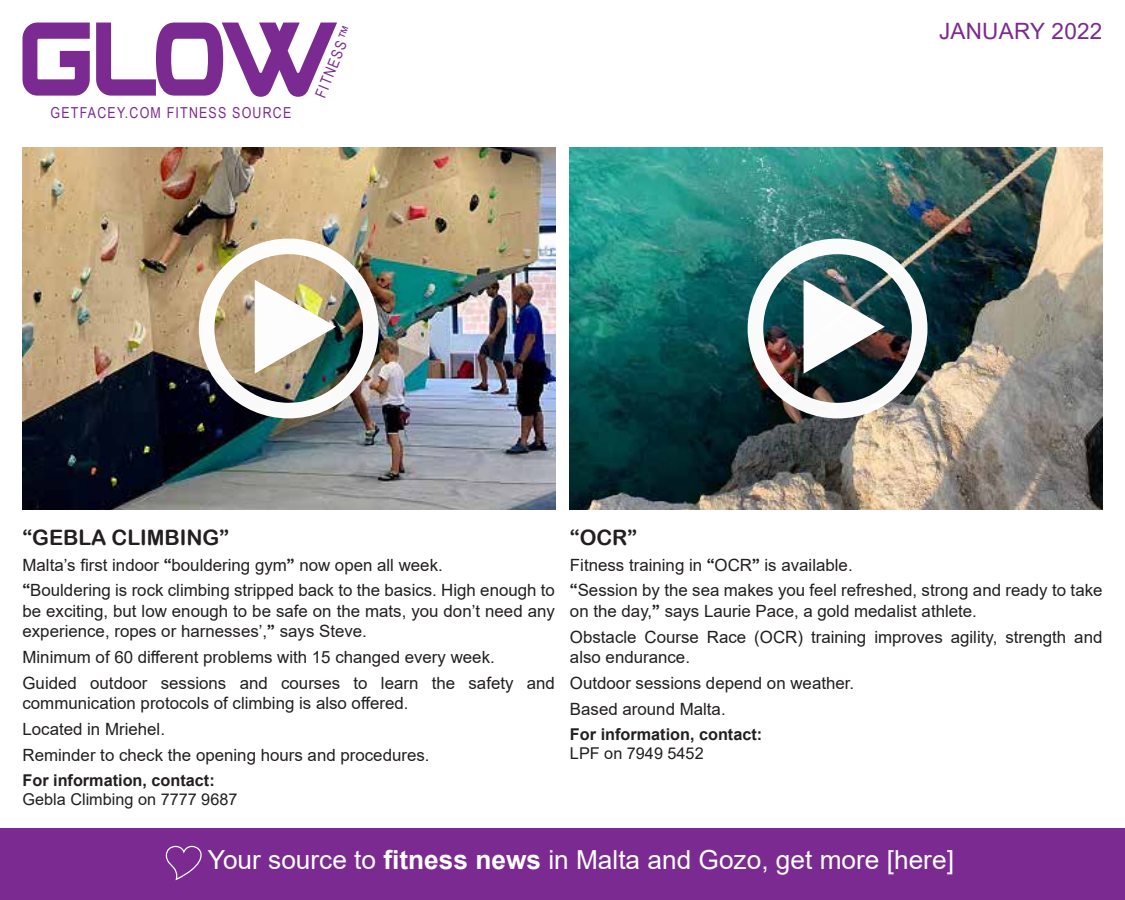
<style>
.page{position:relative;width:1125px;height:900px;background:#fff}
.page>*{position:absolute;margin:0;border:0;box-sizing:border-box;transform-origin:0 0}
.t1{font:26.25px "Arial";color:#fff}
.t2{font:22.5px "Arial";letter-spacing:.01em;color:#7a2a90}
.t3{font:21.25px "Arial Rounded MT Bold";color:#231f20}
.t4{font:16.88px/25.9px "Arial";color:#231f20}
.t5{font:700 16.25px "Arial";color:#231f20}
.t6{font:16.25px "Arial";color:#231f20}
.t7{font:15.12px "Arial Narrow";letter-spacing:.08em;color:#7a2a90}
.s1{font-family:"Arial"}
.s2{font-family:"Arial Rounded MT Bold"}
.s3{font-weight:700}
</style>
<div class="page">
<div style="left:0;top:828px;width:1125px;height:72px;background:#7a2a90"></div>
<svg style="left:22px;top:23px;width:315px;height:74px"></svg>
<img style="left:22px;top:148px;width:533px;height:361px">
<img style="left:570px;top:148px;width:532px;height:361px">
<svg style="left:165px;top:845px;width:37px;height:36px"></svg>
<div style="left:748px;top:239px;width:179px;height:179px;border:16px solid #fff;border-radius:50%"></div>
<div style="left:199px;top:239px;width:180px;height:179px;border:16px solid #fff;border-radius:50%"></div>
<img style="left:255px;top:278px;width:81px;height:96px">
<img style="left:804px;top:278px;width:81px;height:96px">
<p class="t7" style="left:51px;top:101px;width:242px">GETFACEY.COM FITNESS SOURCE</p>
<p class="t7" style="left:310px;top:93px;width:77px;rotate:-68deg">FITNESS<span class="s1">™</span></p>
<h2 class="t2" style="left:939px;top:15px;width:165px">JANUARY 2022</h2>
<p class="t3" style="left:22px;top:525px;width:208px">“GEBLA CLIMBING”</p>
<p class="t4" style="left:22px;top:552px;width:534px">Malta’s first indoor <span class="s2">“</span>bouldering gym<span class="s2">”</span> now open all week.<br><span class="s2">“</span>Bouldering is rock climbing stripped back to the basics. High enough to</p>
<p class="t4" style="left:22px;top:601px;width:534px;line-height:20.2px">be exciting, but low enough to be safe on the mats, you don’t need any experience, ropes or harnesses’,<span class="s2">”</span> says Steve.</p>
<p class="t4" style="left:22px;top:644px;width:534px">Minimum of 60 different problems with 15 changed every week.<br>Guided outdoor sessions and courses to learn the safety and</p>
<p class="t4" style="left:22px;top:690px;width:409px">communication protocols of climbing is also offered.<br>Located in Mriehel.<br>Reminder to check the opening hours and procedures.</p>
<p class="t5" style="left:22px;top:769px;width:194px">For information, contact:</p>
<p class="t6" style="left:22px;top:788px;width:216px">Gebla Climbing on 7777 9687</p>
<p class="t3" style="left:570px;top:525px;width:69px">“OCR”</p>
<p class="t4" style="left:570px;top:552px;width:534px">Fitness training in <span class="s2">“</span>OCR<span class="s2">”</span> is available.<br><span class="s2">“</span>Session by the sea makes you feel refreshed, strong and ready to take</p>
<p class="t4" style="left:570px;top:598px;width:534px">on the day,<span class="s2">”</span> says Laurie Pace, a gold medalist athlete.<br>Obstacle Course Race (OCR) training improves agility, strength and</p>
<p class="t4" style="left:570px;top:644px;width:286px">also endurance.<br>Outdoor sessions depend on weather.<br>Based around Malta.</p>
<p class="t5" style="left:570px;top:723px;width:194px">For information, contact:</p>
<p class="t6" style="left:570px;top:742px;width:135px">LPF on 7949 5452</p>
<h1 class="t1" style="left:208px;top:841px;width:748px">Your source to <span class="s3">fitness news</span> in Malta and Gozo, get more [here]</h1>
</div>
